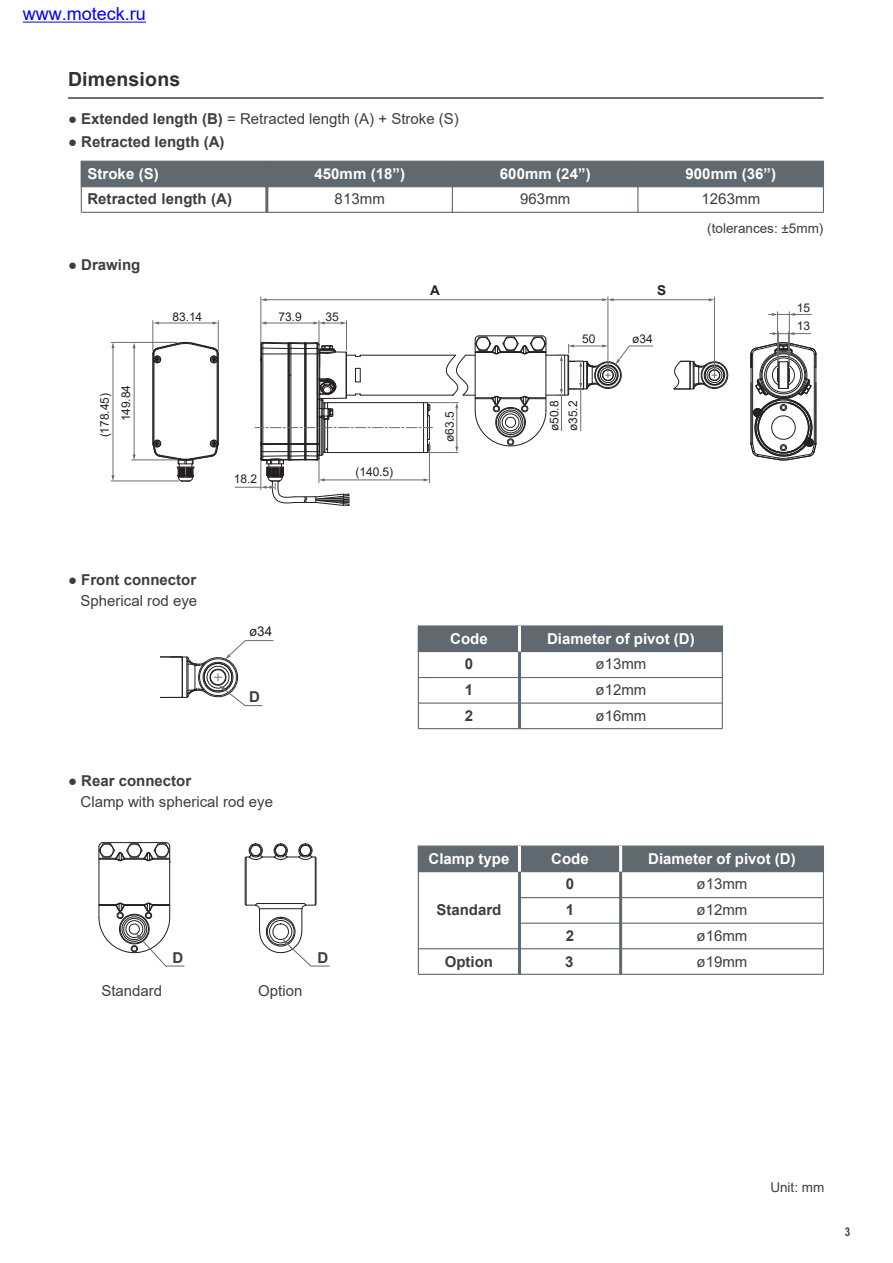
<style>
.page{position:relative;width:893px;height:1263px;background:#fff}
.page>*{position:absolute;margin:0;border:0;box-sizing:border-box;transform-origin:0 0}
.t1{font:700 19.5px "Arial";letter-spacing:.01em;color:#312f30}
.t2{font:18px "Arial";color:#00f}
.t3{font:15px "Arial";color:#3e3e3f}
.t4{font:700 15px "Arial";color:#3e3e3f}
.t5{font:700 15px "Arial";color:#fff}
.t6{font:13.5px "Arial";color:#3e3e3f}
.t7{font:13.5px "Arial";color:#231f20}
.t8{font:700 13.5px "Arial";color:#231f20}
.t9{font:12px/18.3px "Arial";letter-spacing:-.005em;color:#231f20}
.t10{font:700 12px "Arial Narrow";color:#3e3e3f}
.s1{font-weight:700}
</style>
<div class="page">
<div style="left:418px;top:845px;width:406px;height:27px;background:#5f696f;border:1px solid #5f696f"></div>
<div style="left:81px;top:161px;width:743px;height:26px;background:#5f696f"></div>
<hr style="left:452px;top:161px;width:1px;height:51px;background:#5f696f">
<hr style="left:81px;top:212px;width:742px;height:1px;background:#5f696f">
<hr style="left:265px;top:161px;width:3px;height:51px;background:#5f696f">
<hr style="left:81px;top:161px;width:1px;height:51px;background:#5f696f">
<hr style="left:823px;top:161px;width:1px;height:51px;background:#5f696f">
<hr style="left:637px;top:161px;width:1px;height:51px;background:#5f696f">
<hr style="left:68px;top:97px;width:755px;height:2px;background:#3e3e3f">
<hr style="left:152px;top:321px;width:1px;height:30px;background:#6c6d70">
<hr style="left:218px;top:321px;width:1px;height:30px;background:#6c6d70">
<hr style="left:218px;top:354px;width:1px;height:89px;background:#231f20">
<hr style="left:217px;top:361px;width:1px;height:81px;background:#231f20">
<hr style="left:154px;top:361px;width:1px;height:81px;background:#231f20">
<hr style="left:153px;top:354px;width:1px;height:89px;background:#231f20">
<hr style="left:152px;top:354px;width:1px;height:90px;background:#231f20">
<svg style="left:152px;top:335px;width:67px;height:30px"></svg>
<svg style="left:152px;top:439px;width:67px;height:43px"></svg>
<hr style="left:158px;top:323px;width:56px;height:1px;background:#6c6d70">
<svg style="left:153px;top:321px;width:6px;height:3px"></svg>
<hr style="left:360px;top:355px;width:96px;height:1px;background:#231f20">
<hr style="left:360px;top:395px;width:93px;height:1px;background:#231f20">
<hr style="left:260px;top:297px;width:1px;height:47px;background:#6c6d70">
<hr style="left:608px;top:297px;width:1px;height:74px;background:#6c6d70">
<hr style="left:428px;top:452px;width:30px;height:1px;background:#6c6d70">
<hr style="left:428px;top:402px;width:30px;height:1px;background:#6c6d70">
<hr style="left:265px;top:299px;width:338px;height:1px;background:#6c6d70">
<svg style="left:261px;top:298px;width:6px;height:3px"></svg>
<hr style="left:612px;top:299px;width:98px;height:1px;background:#6c6d70">
<svg style="left:602px;top:298px;width:12px;height:3px"></svg>
<hr style="left:789px;top:312px;width:1px;height:54px;background:#6c6d70">
<hr style="left:777px;top:312px;width:1px;height:54px;background:#6c6d70">
<svg style="left:750px;top:332px;width:67px;height:129px"></svg>
<svg style="left:768px;top:313px;width:44px;height:3px"></svg>
<hr style="left:111px;top:481px;width:67px;height:1px;background:#6c6d70">
<hr style="left:111px;top:342px;width:66px;height:1px;background:#6c6d70">
<hr style="left:113px;top:347px;width:1px;height:129px;background:#6c6d70">
<svg style="left:111px;top:475px;width:3px;height:6px"></svg>
<svg style="left:111px;top:342px;width:3px;height:6px"></svg>
<hr style="left:132px;top:459px;width:46px;height:1px;background:#6c6d70">
<hr style="left:134px;top:347px;width:1px;height:108px;background:#6c6d70">
<svg style="left:133px;top:454px;width:3px;height:6px"></svg>
<svg style="left:673px;top:360px;width:55px;height:30px"></svg>
<hr style="left:714px;top:297px;width:1px;height:74px;background:#6c6d70">
<svg style="left:235px;top:321px;width:197px;height:185px"></svg>
<hr style="left:99px;top:846px;width:1px;height:71px;background:#231f20">
<hr style="left:169px;top:846px;width:1px;height:71px;background:#231f20">
<svg style="left:98px;top:842px;width:73px;height:20px"></svg>
<svg style="left:160px;top:640px;width:114px;height:66px"></svg>
<hr style="left:823px;top:846px;width:1px;height:128px;background:#5f696f">
<hr style="left:518px;top:872px;width:3px;height:102px;background:#5f696f">
<hr style="left:519px;top:897px;width:304px;height:1px;background:#5f696f">
<hr style="left:519px;top:923px;width:304px;height:1px;background:#5f696f">
<hr style="left:418px;top:948px;width:405px;height:1px;background:#5f696f">
<hr style="left:619px;top:872px;width:3px;height:102px;background:#5f696f">
<hr style="left:418px;top:974px;width:405px;height:1px;background:#5f696f">
<hr style="left:418px;top:846px;width:1px;height:128px;background:#5f696f">
<hr style="left:518px;top:846px;width:3px;height:26px;background:#fff">
<hr style="left:619px;top:846px;width:3px;height:26px;background:#fff">
<hr style="left:722px;top:626px;width:1px;height:103px;background:#5f696f">
<hr style="left:418px;top:626px;width:1px;height:103px;background:#5f696f">
<div style="left:418px;top:625px;width:305px;height:27px;background:#5f696f;border:1px solid #5f696f"></div>
<hr style="left:418px;top:677px;width:304px;height:1px;background:#5f696f">
<hr style="left:418px;top:702px;width:304px;height:2px;background:#5f696f">
<hr style="left:418px;top:728px;width:304px;height:1px;background:#5f696f">
<hr style="left:518px;top:651px;width:3px;height:78px;background:#5f696f">
<hr style="left:518px;top:626px;width:3px;height:25px;background:#fff">
<svg style="left:98px;top:902px;width:87px;height:65px"></svg>
<svg style="left:244px;top:843px;width:86px;height:124px"></svg>
<svg style="left:445px;top:335px;width:208px;height:117px"></svg>
<hr style="left:23px;top:22px;width:123px;height:1px;background:#00f">
<p class="t2" style="left:23px;top:2px;width:125px">www.moteck.ru</p>
<h1 class="t1" style="left:68px;top:65px;width:114px">Dimensions</h1>
<p class="t3" style="left:68px;top:109px;width:392px"><span class="s1">● Extended length (B)</span> = Retracted length (A) + Stroke (S)</p>
<p class="t4" style="left:68px;top:131px;width:158px">● Retracted length (A)</p>
<p class="t5" style="left:87px;top:163px;width:73px">Stroke (S)</p>
<p class="t4" style="left:87px;top:188px;width:146px">Retracted length (A)</p>
<p class="t4" style="left:68px;top:254px;width:74px">● Drawing</p>
<p class="t9" style="left:95px;top:437px;width:46px;rotate:-90deg">(178.45)</p>
<p class="t9" style="left:117px;top:421px;width:38px;rotate:-90deg">149.84</p>
<p class="t9" style="left:172px;top:307px;width:31px">83.14</p>
<p class="t9" style="left:234px;top:470px;width:25px">18.2</p>
<p class="t5" style="left:314px;top:163px;width:92px">450mm (18”)</p>
<p class="t5" style="left:500px;top:163px;width:92px">600mm (24”)</p>
<p class="t3" style="left:520px;top:189px;width:52px">963mm</p>
<p class="t3" style="left:335px;top:189px;width:52px">813mm</p>
<p class="t9" style="left:279px;top:307px;width:25px">73.9</p>
<p class="t9" style="left:325px;top:307px;width:15px">35</p>
<p class="t9" style="left:355px;top:463px;width:39px">(140.5)</p>
<p class="t8" style="left:430px;top:281px;width:11px">A</p>
<p class="t9" style="left:440px;top:442px;width:32px;rotate:-90deg">ø63.5</p>
<p class="t9" style="left:582px;top:330px;width:15px">50</p>
<p class="t9" style="left:545px;top:431px;width:32px;line-height:18.9px;rotate:-90deg">ø50.8 ø35.2</p>
<p class="t4" style="left:68px;top:569px;width:130px">● Front connector</p>
<p class="t3" style="left:81px;top:590px;width:118px">Spherical rod eye</p>
<p class="t8" style="left:657px;top:281px;width:11px">S</p>
<p class="t9" style="left:632px;top:330px;width:22px">ø34</p>
<p class="t5" style="left:685px;top:163px;width:92px">900mm (36”)</p>
<p class="t3" style="left:701px;top:189px;width:60px">1263mm</p>
<p class="t6" style="left:707px;top:219px;width:118px">(tolerances: ±5mm)</p>
<p class="t9" style="left:797px;top:298px;width:15px">15<br>13</p>
<p class="t7" style="left:249px;top:622px;width:25px">ø34</p>
<p class="t4" style="left:249px;top:686px;width:12px">D</p>
<p class="t4" style="left:68px;top:770px;width:125px">● Rear connector</p>
<p class="t3" style="left:81px;top:791px;width:194px">Clamp with spherical rod eye</p>
<p class="t4" style="left:172px;top:947px;width:12px">D</p>
<p class="t4" style="left:318px;top:947px;width:12px">D</p>
<p class="t3" style="left:101px;top:980px;width:62px">Standard</p>
<p class="t3" style="left:258px;top:980px;width:46px">Option</p>
<p class="t5" style="left:450px;top:628px;width:39px">Code</p>
<p class="t4" style="left:465px;top:653px;width:10px">0</p>
<p class="t5" style="left:547px;top:628px;width:149px">Diameter of pivot (D)</p>
<p class="t3" style="left:595px;top:654px;width:52px">ø13mm</p>
<p class="t4" style="left:465px;top:679px;width:10px">1</p>
<p class="t3" style="left:595px;top:680px;width:52px">ø12mm</p>
<p class="t4" style="left:465px;top:705px;width:10px">2</p>
<p class="t3" style="left:595px;top:706px;width:52px">ø16mm</p>
<p class="t5" style="left:428px;top:848px;width:82px">Clamp type</p>
<p class="t5" style="left:551px;top:848px;width:39px">Code</p>
<p class="t4" style="left:566px;top:873px;width:10px">0</p>
<p class="t5" style="left:648px;top:848px;width:149px">Diameter of pivot (D)</p>
<p class="t3" style="left:697px;top:874px;width:52px">ø13mm</p>
<p class="t4" style="left:436px;top:899px;width:67px">Standard</p>
<p class="t4" style="left:566px;top:899px;width:10px">1</p>
<p class="t3" style="left:697px;top:900px;width:52px">ø12mm</p>
<p class="t4" style="left:566px;top:925px;width:10px">2</p>
<p class="t3" style="left:697px;top:926px;width:52px">ø16mm</p>
<p class="t4" style="left:445px;top:951px;width:50px">Option</p>
<p class="t4" style="left:565px;top:951px;width:10px">3</p>
<p class="t3" style="left:697px;top:951px;width:52px">ø19mm</p>
<p class="t6" style="left:770px;top:1177px;width:55px">Unit: mm</p>
<p class="t10" style="left:845px;top:1223px;width:7px">3</p>
</div>
